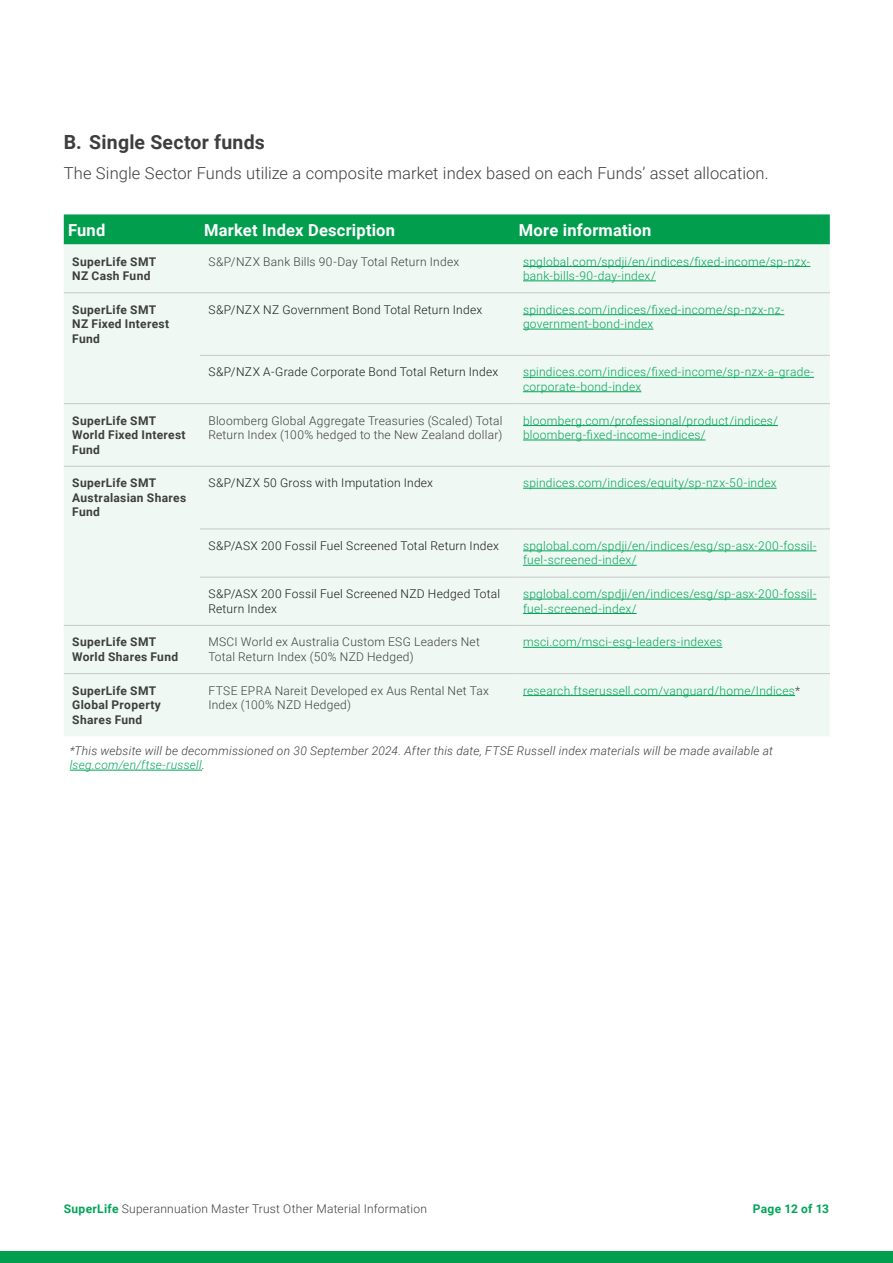
<style>
.page{position:relative;width:893px;height:1263px;background:#fff}
.page>*{position:absolute;margin:0;border:0;box-sizing:border-box;transform-origin:0 0}
.t1{font:700 19.5px "Roboto";letter-spacing:.01em;color:#3e3e3f}
.Body{font:300 16.5px "Roboto";letter-spacing:.005em;color:#3e3e3f}
.Body-2{font:700 16.5px "Roboto";letter-spacing:.015em;color:#fff}
.Reference{font:300 12px/14.4px "Roboto";letter-spacing:.02em;color:#00a558}
.Reference-2{font:300 12px/14.4px "Roboto";letter-spacing:.02em;color:#3e3e3f}
.Reference-3{font:300 12px/14.4px "Roboto";letter-spacing:.02em;color:#1a1a1a}
.Reference-4{font:700 12px/14.4px "Roboto";letter-spacing:.025em;color:#3e3e3f}
.Reference-5{font:italic 300 12px/14.4px "Roboto";letter-spacing:.02em;color:#3e3e3f}
.t2{font:700 12px "Roboto";letter-spacing:.02em;color:#00a558}
.s1{color:#3e3e3f}
.s2{color:#00a558}
.s3{font-weight:700;color:#00a558}
</style>
<div class="page">
<div style="left:0;top:1251px;width:893px;height:12px;background:#009e4d"></div>
<div style="left:64px;top:214px;width:766px;height:30px;background:#009e4d"></div>
<div style="left:64px;top:244px;width:766px;height:492px;background:#eff8f2"></div>
<hr style="left:64px;top:292px;width:136px;height:1px;background:#c7c8ca">
<hr style="left:200px;top:292px;width:314px;height:1px;background:#c7c8ca">
<hr style="left:514px;top:292px;width:316px;height:1px;background:#c7c8ca">
<hr style="left:200px;top:355px;width:314px;height:1px;background:#c7c8ca">
<hr style="left:514px;top:355px;width:316px;height:1px;background:#c7c8ca">
<hr style="left:64px;top:403px;width:136px;height:1px;background:#c7c8ca">
<hr style="left:200px;top:403px;width:314px;height:1px;background:#c7c8ca">
<hr style="left:514px;top:403px;width:316px;height:1px;background:#c7c8ca">
<hr style="left:64px;top:466px;width:136px;height:1px;background:#c7c8ca">
<hr style="left:200px;top:466px;width:314px;height:1px;background:#c7c8ca">
<hr style="left:514px;top:466px;width:316px;height:1px;background:#c7c8ca">
<hr style="left:200px;top:529px;width:314px;height:1px;background:#c7c8ca">
<hr style="left:514px;top:529px;width:316px;height:1px;background:#c7c8ca">
<hr style="left:200px;top:577px;width:314px;height:1px;background:#c7c8ca">
<hr style="left:514px;top:577px;width:316px;height:1px;background:#c7c8ca">
<hr style="left:64px;top:625px;width:136px;height:1px;background:#c7c8ca">
<hr style="left:200px;top:625px;width:314px;height:1px;background:#c7c8ca">
<hr style="left:514px;top:625px;width:316px;height:1px;background:#c7c8ca">
<hr style="left:64px;top:673px;width:136px;height:1px;background:#c7c8ca">
<hr style="left:200px;top:673px;width:314px;height:1px;background:#c7c8ca">
<hr style="left:514px;top:673px;width:316px;height:1px;background:#c7c8ca">
<hr style="left:523px;top:266px;width:287px;height:1px;background:#00a558">
<hr style="left:523px;top:281px;width:133px;height:1px;background:#00a558">
<hr style="left:523px;top:314px;width:261px;height:1px;background:#00a558">
<hr style="left:523px;top:329px;width:130px;height:1px;background:#00a558">
<hr style="left:523px;top:377px;width:291px;height:1px;background:#00a558">
<hr style="left:523px;top:391px;width:118px;height:1px;background:#00a558">
<hr style="left:523px;top:425px;width:255px;height:1px;background:#00a558">
<hr style="left:523px;top:440px;width:183px;height:1px;background:#00a558">
<hr style="left:523px;top:488px;width:254px;height:1px;background:#00a558">
<hr style="left:523px;top:550px;width:293px;height:1px;background:#00a558">
<hr style="left:523px;top:565px;width:114px;height:1px;background:#00a558">
<hr style="left:523px;top:599px;width:293px;height:1px;background:#00a558">
<hr style="left:523px;top:613px;width:114px;height:1px;background:#00a558">
<hr style="left:523px;top:647px;width:199px;height:1px;background:#00a558">
<hr style="left:523px;top:695px;width:272px;height:1px;background:#00a558">
<hr style="left:70px;top:770px;width:132px;height:1px;background:#00a558">
<p class="t1" style="left:64px;top:129px;width:203px">B. Single Sector funds</p>
<p class="Body" style="left:64px;top:161px;width:706px">The Single Sector Funds utilize a composite market index based on each Funds’ asset allocation.</p>
<p class="Body-2" style="left:68px;top:219px;width:39px">Fund</p>
<p class="Body-2" style="left:204px;top:219px;width:193px">Market Index Description</p>
<p class="Body-2" style="left:519px;top:219px;width:134px">More information</p>
<p class="Reference-4" style="left:72px;top:254px;width:86px">SuperLife SMT<br>NZ Cash Fund</p>
<p class="Reference-2" style="left:208px;top:254px;width:252px">S&amp;P/NZX Bank Bills 90-Day Total Return Index</p>
<p class="Reference" style="left:523px;top:254px;width:289px">spglobal.com/spdji/en/indices/fixed-income/sp-nzx&shy;bank-bills-90-day-index/</p>
<p class="Reference-4" style="left:72px;top:302px;width:98px">SuperLife SMT<br>NZ Fixed Interest<br>Fund</p>
<p class="Reference-3" style="left:208px;top:302px;width:275px">S&amp;P/NZX NZ Government Bond Total Return Index</p>
<p class="Reference" style="left:523px;top:302px;width:263px">spindices.com/indices/fixed-income/sp-nzx-nz&shy;government-bond-index</p>
<p class="Reference-3" style="left:208px;top:364px;width:291px">S&amp;P/NZX A-Grade Corporate Bond Total Return Index</p>
<p class="Reference" style="left:523px;top:364px;width:292px">spindices.com/indices/fixed-income/sp-nzx-a-grade&shy;corporate-bond-index</p>
<p class="Reference-4" style="left:72px;top:413px;width:115px">SuperLife SMT<br>World Fixed Interest<br>Fund</p>
<p class="Reference-2" style="left:208px;top:413px;width:296px">Bloomberg Global Aggregate Treasuries (Scaled) Total<br>Return Index (100% hedged to the New Zealand dollar)</p>
<p class="Reference" style="left:523px;top:413px;width:256px">bloomberg.com/professional/product/indices/ bloomberg-fixed-income-indices/</p>
<p class="Reference-4" style="left:72px;top:475px;width:115px">SuperLife SMT<br>Australasian Shares<br>Fund</p>
<p class="Reference-3" style="left:208px;top:475px;width:226px">S&amp;P/NZX 50 Gross with Imputation Index</p>
<p class="Reference" style="left:523px;top:475px;width:255px">spindices.com/indices/equity/sp-nzx-50-index</p>
<p class="Reference-3" style="left:208px;top:538px;width:292px">S&amp;P/ASX 200 Fossil Fuel Screened Total Return Index</p>
<p class="Reference" style="left:523px;top:538px;width:295px">spglobal.com/spdji/en/indices/esg/sp-asx-200-fossil&shy;fuel-screened-index/</p>
<p class="Reference-3" style="left:208px;top:586px;width:293px">S&amp;P/ASX 200 Fossil Fuel Screened NZD Hedged Total<br>Return Index</p>
<p class="Reference" style="left:523px;top:586px;width:295px">spglobal.com/spdji/en/indices/esg/sp-asx-200-fossil&shy;fuel-screened-index/</p>
<p class="Reference-4" style="left:72px;top:634px;width:107px">SuperLife SMT<br>World Shares Fund</p>
<p class="Reference-2" style="left:208px;top:634px;width:273px">MSCI World ex Australia Custom ESG Leaders Net<br>Total Return Index (50% NZD Hedged)</p>
<p class="Reference" style="left:523px;top:634px;width:201px">msci.com/msci-esg-leaders-indexes</p>
<p class="Reference-4" style="left:72px;top:683px;width:90px">SuperLife SMT<br>Global Property<br>Shares Fund</p>
<p class="Reference-2" style="left:208px;top:683px;width:282px">FTSE EPRA Nareit Developed ex Aus Rental Net Tax<br>Index (100% NZD Hedged)</p>
<p class="Reference" style="left:523px;top:683px;width:279px">research.ftserussell.com/vanguard/home/Indices<span class="s1">*</span></p>
<p class="Reference-5" style="left:70px;top:743px;width:705px">*This website will be decommissioned on 30 September 2024. After this date, FTSE Russell index materials will be made available at <span class="s2">lseg.com/en/ftse-russell</span>.</p>
<p class="Reference-2" style="left:64px;top:1200px;width:365px"><span class="s3">SuperLife</span> Superannuation Master Trust Other Material Information</p>
<p class="t2" style="left:753px;top:1200px;width:78px">Page 12 of 13</p>
</div>
